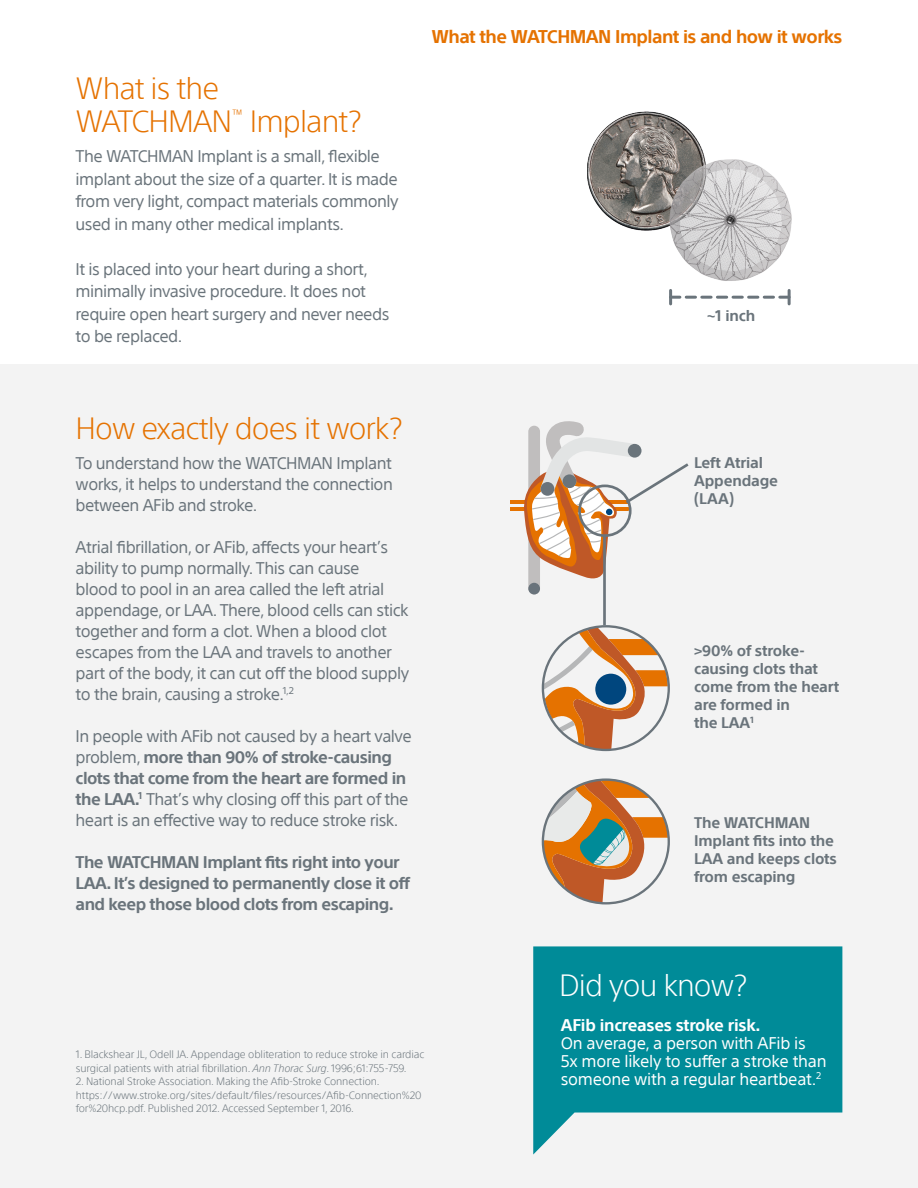
<style>
.page{position:relative;width:918px;height:1188px;background:#fff}
.page>*{position:absolute;margin:0;border:0;box-sizing:border-box;transform-origin:0 0}
.t1{font:300 30px "SST";letter-spacing:-.03em;color:#e57200}
.t2{font:300 30px "SST";letter-spacing:-.03em;color:#fff}
.t3{font:700 18px "SST";letter-spacing:-.03em;color:#e57200}
.t4{font:16.5px/21px "SST";letter-spacing:-.03em;color:#6a747b}
.t5{font:700 16.5px/21px "SST";letter-spacing:-.03em;color:#6a747b}
.t6{font:16.5px/18px "SST";letter-spacing:-.015em;color:#fff}
.t7{font:700 16.5px "SST";letter-spacing:-.015em;color:#fff}
.t8{font:700 15px/18px "SST";letter-spacing:-.01em;color:#6a747b}
.t9{font:300 13.05px "SST";color:#e57200}
.t10{font:300 10.5px/13.5px "SST";letter-spacing:-.01em;color:#6a747b}
.s1{font-weight:700}
.s2{font-style:italic}
</style>
<div class="page">
<img style="left:587px;top:111px;width:117px;height:120px">
<div style="left:0;top:364px;width:918px;height:824px;background:#f3f3f3"></div>
<svg style="left:544px;top:627px;width:124px;height:123px"></svg>
<div style="left:595px;top:674px;width:31px;height:31px;background:#00467e;border-radius:50%"></div>
<svg style="left:543px;top:781px;width:125px;height:121px"></svg>
<hr style="left:511px;top:500px;width:117px;height:3px;background:#e57200">
<hr style="left:511px;top:507px;width:117px;height:4px;background:#e57200">
<div style="left:528px;top:583px;width:12px;height:11px;background:#69737b;border-radius:50%"></div>
<svg style="left:523px;top:421px;width:166px;height:161px"></svg>
<div style="left:578px;top:485px;width:54px;height:52px;border:3px solid #6a747b;border-radius:50%"></div>
<hr style="left:603px;top:536px;width:3px;height:89px;background:#6a747b">
<img style="left:647px;top:155px;width:145px;height:126px">
<svg style="left:672px;top:296px;width:116px;height:3px"></svg>
<hr style="left:669px;top:290px;width:3px;height:14px;background:#6a747b">
<hr style="left:788px;top:290px;width:3px;height:14px;background:#6a747b">
<svg style="left:533px;top:946px;width:309px;height:209px;fill:#008b98"></svg>
<p class="t1" style="left:76px;top:70px;width:145px">What is the</p>
<p class="t1" style="left:76px;top:103px;width:158px">WATCHMAN</p>
<p class="t9" style="left:231px;top:107px;width:14px">™</p>
<p class="t1" style="left:250px;top:103px;width:113px">Implant?</p>
<p class="t4" style="left:76px;top:146px;width:306px">The WATCHMAN Implant is a small, flexible</p>
<p class="t4" style="left:76px;top:168px;width:324px">implant about the size of a quarter. It is made</p>
<p class="t4" style="left:76px;top:191px;width:325px">from very light, compact materials commonly</p>
<p class="t4" style="left:76px;top:213px;width:270px">used in many other medical implants.</p>
<p class="t4" style="left:76px;top:257px;width:315px;line-height:22.5px">It is placed into your heart during a short, minimally invasive procedure. It does not require open heart surgery and never needs to be replaced.</p>
<p class="t3" style="left:432px;top:26px;width:412px">What the WATCHMAN Implant is and how it works</p>
<p class="t8" style="left:707px;top:306px;width:50px">~1 inch</p>
<p class="t1" style="left:76px;top:410px;width:328px">How exactly does it work?</p>
<p class="t4" style="left:76px;top:452px;width:319px;text-align:justify">To understand how the WATCHMAN Implant works, it helps to understand the connection between AFib and stroke.</p>
<p class="t4" style="left:76px;top:536px;width:314px">Atrial fibrillation, or AFib, affects your heart’s</p>
<p class="t4" style="left:76px;top:557px;width:335px">ability to pump normally. This can cause<br>blood to pool in an area called the left atrial appendage, or LAA. There, blood cells can stick together and form a clot. When a blood clot escapes from the LAA and travels to another part of the body, it can cut off the blood supply to the brain, causing a stroke.<sup>1,2</sup></p>
<p class="t4" style="left:76px;top:725px;width:338px">In people with AFib not caused by a heart valve problem, <span class="s1">more than 90% of stroke-causing clots that come from the heart are formed in the LAA.</span><sup>1</sup> That’s why closing off this part of the heart is an effective way to reduce stroke risk.</p>
<p class="t5" style="left:76px;top:851px;width:336px">The WATCHMAN Implant fits right into your<br>LAA. It’s designed to permanently close it off and keep those blood clots from escaping.</p>
<p class="t10" style="left:76px;top:1048px;width:350px">1. Blackshear JL, Odell JA. Appendage obliteration to reduce stroke in cardiac surgical patients with atrial fibrillation. <span class="s2">Ann Thorac Surg</span>. 1996;61:755-759.</p>
<p class="t10" style="left:76px;top:1075px;width:347px">2. National Stroke Association. Making the Afib-Stroke Connection. https://www.stroke.org/sites/default/files/resources/Afib-Connection%20 for%20hcp.pdf. Published 2012. Accessed September 1, 2016.</p>
<p class="t8" style="left:694px;top:454px;width:70px">Left Atrial</p>
<p class="t8" style="left:694px;top:472px;width:86px">Appendage (LAA)</p>
<p class="t8" style="left:694px;top:642px;width:147px">&gt;90% of stroke&shy;causing clots that come from the heart are formed in</p>
<p class="t8" style="left:694px;top:714px;width:61px">the LAA<sup>1</sup></p>
<p class="t8" style="left:694px;top:814px;width:144px">The WATCHMAN<br>Implant fits into the<br>LAA and keeps clots from escaping</p>
<p class="t2" style="left:559px;top:968px;width:189px">Did you know?</p>
<p class="t7" style="left:561px;top:1015px;width:201px">AFib increases stroke risk.</p>
<p class="t6" style="left:561px;top:1033px;width:267px">On average, a person with AFib is<br>5x more likely to suffer a stroke than someone with a regular heartbeat.<sup>2</sup></p>
</div>
